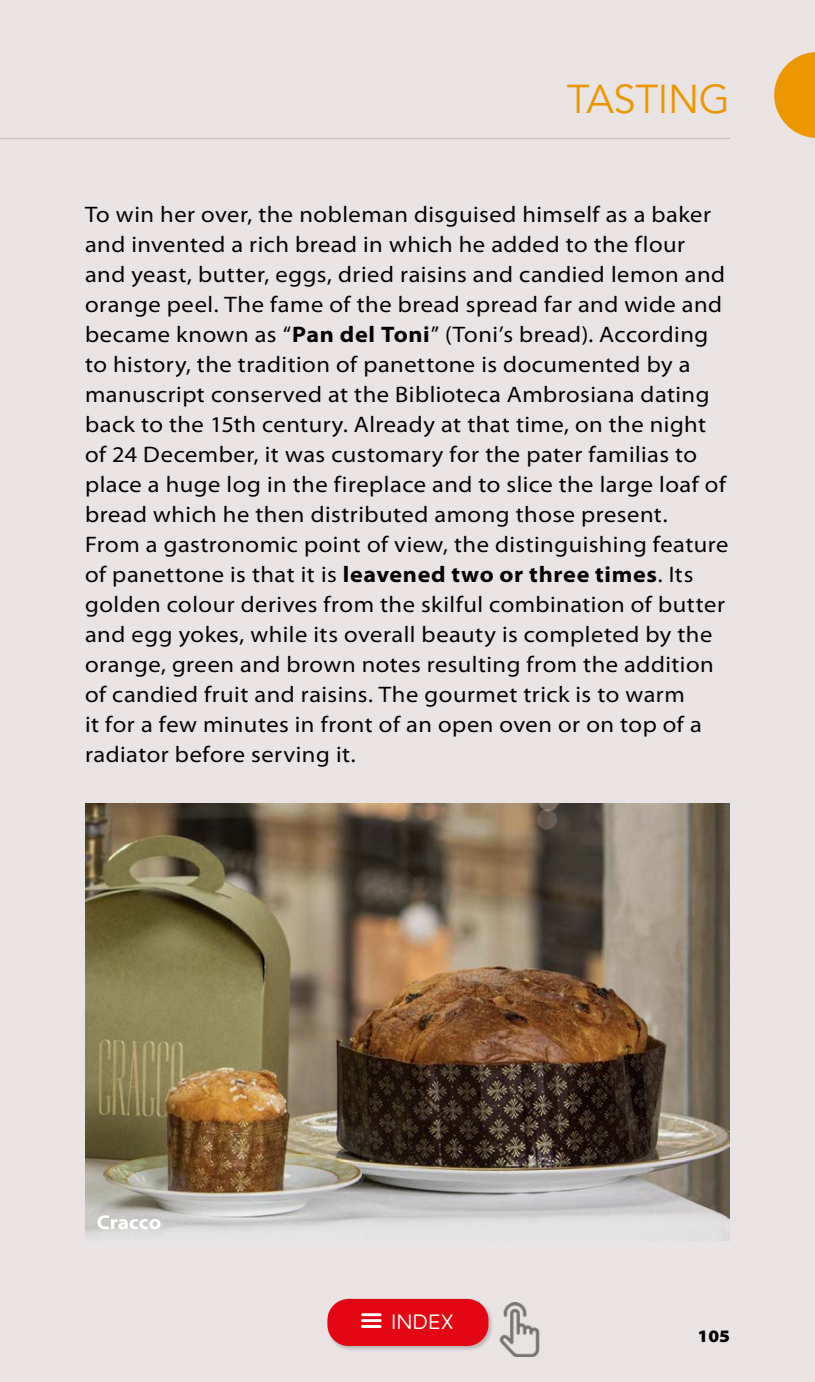
<style>
.page{position:relative;width:815px;height:1382px;background:#e9e4e3}
.page>*{position:absolute;margin:0;border:0;box-sizing:border-box;transform-origin:0 0}
.t1{font:40px "Avenir LT Std";letter-spacing:-.01em;color:#ec9700}
.t2{font:300 25px "Grold";color:#fff}
.t3{font:semi-expanded 22.5px/30px "Myriad Pro";letter-spacing:.02em;color:#000}
.t4{font:700 semi-expanded 20px "Myriad Pro";color:#fff}
.t5{font:900 semi-expanded 17.5px "Myriad Pro";color:#000}
.s1{font-weight:700}
</style>
<div class="page">
<img style="left:85px;top:804px;width:645px;height:436px">
<svg style="left:774px;top:52px;width:41px;height:86px;background:#eba834"></svg>
<hr style="left:0;top:138px;width:730px;height:1px;background:#cabeba">
<img style="left:493px;top:1303px;width:54px;height:54px">
<div style="left:327px;top:1298px;width:167px;height:53px;background:#000;opacity:.2"></div>
<div style="left:327px;top:1299px;width:161px;height:47px;background:#e30613;border-radius:21px"></div>
<hr style="left:361px;top:1313px;width:21px;height:3px;background:#fff">
<hr style="left:361px;top:1319px;width:21px;height:3px;background:#fff">
<hr style="left:361px;top:1325px;width:21px;height:3px;background:#fff">
<h1 class="t1" style="left:567px;top:76px;width:165px">TASTING</h1>
<p class="t3" style="left:85px;top:200px;width:645px">To win her over, the nobleman disguised himself as a baker and invented a rich bread in which he added to the flour and yeast, butter, eggs, dried raisins and candied lemon and orange peel. The fame of the bread spread far and wide and became known as “<span class="s1">Pan del Toni</span>” (Toni’s bread). According to history, the tradition of panettone is documented by a manuscript conserved at the Biblioteca Ambrosiana dating back to the 15th century. Already at that time, on the night of 24 December, it was customary for the pater familias to place a huge log in the fireplace and to slice the large loaf of bread which he then distributed among those present.<br>From a gastronomic point of view, the distinguishing feature of panettone is that it is <span class="s1">leavened two or three times</span>. Its golden colour derives from the skilful combination of butter and egg yokes, while its overall beauty is completed by the orange, green and brown notes resulting from the addition of candied fruit and raisins. The gourmet trick is to warm<br>it for a few minutes in front of an open oven or on top of a radiator before serving it.</p>
<p class="t4" style="left:97px;top:1210px;width:66px">Cracco</p>
<p class="t2" style="left:391px;top:1307px;width:64px">INDEX</p>
<p class="t5" style="left:698px;top:1326px;width:34px">105</p>
</div>
